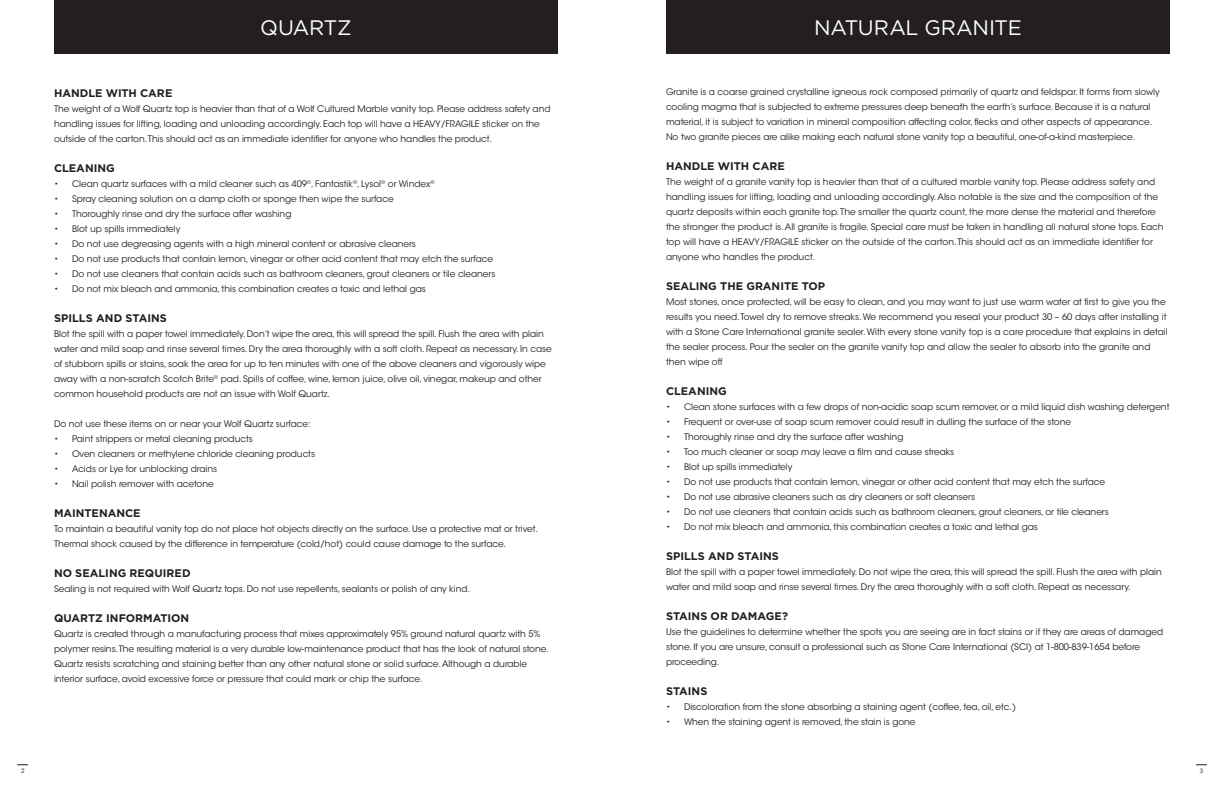
<style>
.page{position:relative;width:1224px;height:792px;background:#fff}
.page>*{position:absolute;margin:0;border:0;box-sizing:border-box;transform-origin:0 0}
.t1{font:21px "Gotham";letter-spacing:-.015em;color:#fff}
.t2{font:700 11px "Gotham";color:#231f20}
.t3{font:9px/15px "ITC Avant Garde Std";letter-spacing:-.005em;color:#231f20}
.t4{font:6px "ITC Avant Garde Std";color:#231f20}
</style>
<div class="page">
<div style="left:54px;top:0;width:504px;height:54px;background:#231f20"></div>
<div style="left:666px;top:0;width:504px;height:54px;background:#231f20"></div>
<h1 class="t1" style="left:260px;top:15px;width:93px">QUARTZ</h1>
<p class="t2" style="left:54px;top:86px;width:120px">HANDLE WITH CARE</p>
<p class="t3" style="left:54px;top:102px;width:498px">The weight of a Wolf Quartz top is heavier than that of a Wolf Cultured Marble vanity top. Please address safety and handling issues for lifting, loading and unloading accordingly. Each top will have a HEAVY/FRAGILE sticker on the outside of the carton. This should act as an immediate identifier for anyone who handles the product.</p>
<p class="t2" style="left:54px;top:161px;width:62px">CLEANING</p>
<p class="t3" style="left:54px;top:177px;width:382px">• Clean quartz surfaces with a mild cleaner such as 409<sup>®</sup>, Fantastik<sup>®</sup>, Lysol<sup>®</sup> or Windex<sup>®</sup></p>
<p class="t3" style="left:54px;top:192px;width:341px">• Spray cleaning solution on a damp cloth or sponge then wipe the surface</p>
<p class="t3" style="left:54px;top:207px;width:239px">• Thoroughly rinse and dry the surface after washing</p>
<p class="t3" style="left:54px;top:222px;width:128px">• Blot up spills immediately</p>
<p class="t3" style="left:54px;top:237px;width:364px">• Do not use degreasing agents with a high mineral content or abrasive cleaners</p>
<p class="t3" style="left:54px;top:252px;width:441px">• Do not use products that contain lemon, vinegar or other acid content that may etch the surface</p>
<p class="t3" style="left:54px;top:267px;width:443px">• Do not use cleaners that contain acids such as bathroom cleaners, grout cleaners or tile cleaners</p>
<p class="t3" style="left:54px;top:282px;width:373px">• Do not mix bleach and ammonia, this combination creates a toxic and lethal gas</p>
<p class="t2" style="left:54px;top:311px;width:114px">SPILLS AND STAINS</p>
<p class="t3" style="left:54px;top:327px;width:499px">Blot the spill with a paper towel immediately. Don’t wipe the area, this will spread the spill. Flush the area with plain water and mild soap and rinse several times. Dry the area thoroughly with a soft cloth. Repeat as necessary. In case of stubborn spills or stains, soak the area for up to ten minutes with one of the above cleaners and vigorously wipe away with a non-scratch Scotch Brite<sup>®</sup> pad. Spills of coffee, wine, lemon juice, olive oil, vinegar, makeup and other common household products are not an issue with Wolf Quartz.</p>
<p class="t3" style="left:54px;top:417px;width:258px">Do not use these items on or near your Wolf Quartz surface:</p>
<p class="t3" style="left:54px;top:432px;width:200px">• Paint strippers or metal cleaning products</p>
<p class="t3" style="left:54px;top:447px;width:263px">• Oven cleaners or methylene chloride cleaning products</p>
<p class="t3" style="left:54px;top:462px;width:165px">• Acids or Lye for unblocking drains</p>
<p class="t3" style="left:54px;top:477px;width:161px">• Nail polish remover with acetone</p>
<p class="t2" style="left:54px;top:506px;width:88px">MAINTENANCE</p>
<p class="t3" style="left:54px;top:522px;width:486px">To maintain a beautiful vanity top do not place hot objects directly on the surface. Use a protective mat or trivet.<br>Thermal shock caused by the difference in temperature (cold/hot) could cause damage to the surface.</p>
<p class="t2" style="left:54px;top:566px;width:138px">NO SEALING REQUIRED</p>
<p class="t3" style="left:54px;top:582px;width:418px">Sealing is not required with Wolf Quartz tops. Do not use repellents, sealants or polish of any kind.</p>
<p class="t2" style="left:54px;top:611px;width:137px">QUARTZ INFORMATION</p>
<p class="t3" style="left:54px;top:627px;width:496px">Quartz is created through a manufacturing process that mixes approximately 95% ground natural quartz with 5% polymer resins. The resulting material is a very durable low-maintenance product that has the look of natural stone.<br>Quartz resists scratching and staining better than any other natural stone or solid surface. Although a durable interior surface, avoid excessive force or pressure that could mark or chip the surface.</p>
<h1 class="t1" style="left:814px;top:15px;width:209px">NATURAL GRANITE</h1>
<p class="t3" style="left:666px;top:85px;width:495px">Granite is a coarse grained crystalline igneous rock composed primarily of quartz and feldspar. It forms from slowly cooling magma that is subjected to extreme pressures deep beneath the earth’s surface. Because it is a natural material, it is subject to variation in mineral composition affecting color, flecks and other aspects of appearance.<br>No two granite pieces are alike making each natural stone vanity top a beautiful, one-of-a-kind masterpiece.</p>
<p class="t2" style="left:666px;top:159px;width:120px">HANDLE WITH CARE</p>
<p class="t3" style="left:666px;top:175px;width:499px">The weight of a granite vanity top is heavier than that of a cultured marble vanity top. Please address safety and handling issues for lifting, loading and unloading accordingly. Also notable is the size and the composition of the quartz deposits within each granite top. The smaller the quartz count, the more dense the material and therefore the stronger the product is. All granite is fragile. Special care must be taken in handling all natural stone tops. Each top will have a HEAVY/FRAGILE sticker on the outside of the carton. This should act as an immediate identifier for anyone who handles the product.</p>
<p class="t2" style="left:666px;top:279px;width:161px">SEALING THE GRANITE TOP</p>
<p class="t3" style="left:666px;top:295px;width:503px">Most stones, once protected, will be easy to clean, and you may want to just use warm water at first to give you the results you need. Towel dry to remove streaks. We recommend you reseal your product 30 – 60 days after installing it with a Stone Care International granite sealer. With every stone vanity top is a care procedure that explains in detail the sealer process. Pour the sealer on the granite vanity top and allow the sealer to absorb into the granite and then wipe off</p>
<p class="t2" style="left:666px;top:384px;width:62px">CLEANING</p>
<p class="t3" style="left:666px;top:400px;width:505px">• Clean stone surfaces with a few drops of non-acidic soap scum remover, or a mild liquid dish washing detergent</p>
<p class="t3" style="left:666px;top:415px;width:407px">• Frequent or over-use of soap scum remover could result in dulling the surface of the stone</p>
<p class="t3" style="left:666px;top:430px;width:239px">• Thoroughly rinse and dry the surface after washing</p>
<p class="t3" style="left:666px;top:445px;width:290px">• Too much cleaner or soap may leave a film and cause streaks</p>
<p class="t3" style="left:666px;top:460px;width:128px">• Blot up spills immediately</p>
<p class="t3" style="left:666px;top:475px;width:441px">• Do not use products that contain lemon, vinegar or other acid content that may etch the surface</p>
<p class="t3" style="left:666px;top:490px;width:311px">• Do not use abrasive cleaners such as dry cleaners or soft cleansers</p>
<p class="t3" style="left:666px;top:505px;width:444px">• Do not use cleaners that contain acids such as bathroom cleaners, grout cleaners, or tile cleaners</p>
<p class="t3" style="left:666px;top:520px;width:373px">• Do not mix bleach and ammonia, this combination creates a toxic and lethal gas</p>
<p class="t2" style="left:666px;top:549px;width:114px">SPILLS AND STAINS</p>
<p class="t3" style="left:666px;top:565px;width:497px">Blot the spill with a paper towel immediately. Do not wipe the area, this will spread the spill. Flush the area with plain water and mild soap and rinse several times. Dry the area thoroughly with a soft cloth. Repeat as necessary.</p>
<p class="t2" style="left:666px;top:609px;width:124px">STAINS OR DAMAGE?</p>
<p class="t3" style="left:666px;top:625px;width:499px">Use the guidelines to determine whether the spots you are seeing are in fact stains or if they are areas of damaged stone. If you are unsure, consult a professional such as Stone Care International (SCI) at 1-800-839-1654 before proceeding.</p>
<p class="t2" style="left:666px;top:684px;width:43px">STAINS</p>
<p class="t3" style="left:666px;top:700px;width:351px">• Discoloration from the stone absorbing a staining agent (coffee, tea, oil, etc.)</p>
<p class="t3" style="left:666px;top:715px;width:251px">• When the staining agent is removed, the stain is gone</p>
<p class="t4" style="left:21px;top:767px;width:5px">2</p>
<p class="t4" style="left:1200px;top:767px;width:5px">3</p>
</div>
